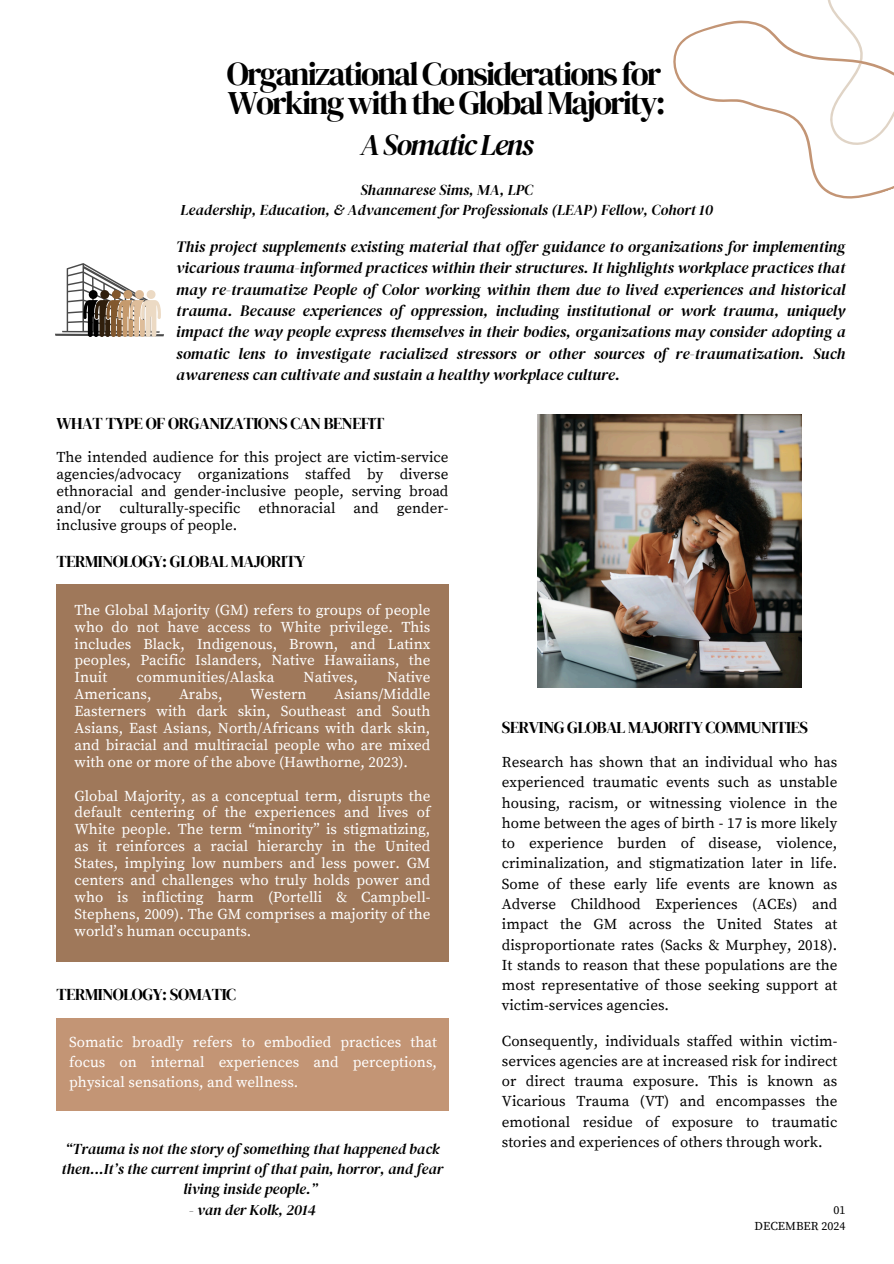
<style>
.page{position:relative;width:894px;height:1264px;background:#fff}
.page>*{position:absolute;margin:0;border:0;box-sizing:border-box;transform-origin:0 0}
.t1{font:33px "DM Serif Display";letter-spacing:-.06em;color:#000}
.t2{font:italic 30px "DM Serif Display";letter-spacing:-.06em;color:#000}
.t3{font:16.5px "DM Serif Display";letter-spacing:-.025em;color:#000}
.t4{font:italic 15.75px/21.3px "DM Serif Display";color:#000;text-align:justify}
.t5{font:15px/20.2px "Source Serif Pro";color:#000;text-align:justify}
.t6{font:15px/16.8px "Source Serif Pro";color:#fff;text-align:justify}
.t7{font:italic 15px/20.2px "DM Serif Display";color:#000;text-align:center}
.t8{font:12px "Source Serif Pro";color:#000}
</style>
<div class="page">
<svg style="left:55px;top:263px;width:109px;height:74px"></svg>
<svg style="left:673px;top:0;width:220px;height:199px"></svg>
<div style="left:56px;top:584px;width:392px;height:377px;background:#9f785a"></div>
<div style="left:56px;top:1018px;width:392px;height:92px;background:#c39575"></div>
<img style="left:537px;top:414px;width:264px;height:274px">
<h3 class="t1" style="left:227px;top:51px;width:436px">Organizational Considerations for</h3>
<p class="t1" style="left:228px;top:80px;width:439px">Working with the Global Majority:</p>
<h3 class="t2" style="left:360px;top:124px;width:175px">A Somatic Lens</h3>
<h3 class="t7" style="left:180px;top:179px;width:534px">Shannarese Sims, MA, LPC<br>Leadership, Education, &amp; Advancement for Professionals (LEAP) Fellow, Cohort 10</h3>
<p class="t4" style="left:176px;top:235px;width:670px">This project supplements existing material that offer guidance to organizations for implementing vicarious trauma-informed practices within their structures. It highlights workplace practices that may re-traumatize People of Color working within them due to lived experiences and historical trauma. Because experiences of oppression, including institutional or work trauma, uniquely impact the way people express themselves in their bodies, organizations may consider adopting a somatic lens to investigate racialized stressors or other sources of re-traumatization. Such awareness can cultivate and sustain a healthy workplace culture.</p>
<h3 class="t3" style="left:56px;top:412px;width:329px">WHAT TYPE OF ORGANIZATIONS CAN BENEFIT</h3>
<p class="t5" style="left:56px;top:449px;width:393px;line-height:16.8px">The intended audience for this project are victim-service agencies/advocacy organizations staffed by diverse ethnoracial and gender-inclusive people, serving broad and/or culturally-specific ethnoracial and gender&shy;inclusive groups of people.</p>
<p class="t3" style="left:56px;top:549px;width:250px">TERMINOLOGY: GLOBAL MAJORITY</p>
<p class="t6" style="left:74px;top:602px;width:357px">The Global Majority (GM) refers to groups of people who do not have access to White privilege. This includes Black, Indigenous, Brown, and Latinx peoples, Pacific Islanders, Native Hawaiians, the Inuit</p>
<p class="t6" style="left:136px;top:669px;width:139px">communities/Alaska</p>
<p class="t6" style="left:303px;top:669px;width:56px">Natives,</p>
<p class="t6" style="left:387px;top:669px;width:45px">Native</p>
<p class="t6" style="left:74px;top:686px;width:79px">Americans,</p>
<p class="t6" style="left:179px;top:686px;width:45px">Arabs,</p>
<p class="t6" style="left:250px;top:686px;width:58px">Western</p>
<p class="t6" style="left:74px;top:686px;width:357px;text-indent:259px">Asians/Middle Easterners with dark skin, Southeast and South Asians, East Asians, North/Africans with dark skin, and biracial and multiracial people who are mixed with one or more of the above (Hawthorne, 2023).</p>
<h1 class="t6" style="left:74px;top:787px;width:357px">Global Majority, as a conceptual term, disrupts the default centering of the experiences and lives of White people. The term “minority” is stigmatizing, as it reinforces a racial hierarchy in the United States, implying low numbers and less power. GM centers and challenges who truly holds power and who is inflicting harm (Portelli &amp; Campbell-Stephens, 2009). The GM comprises a majority of the world’s human occupants.</h1>
<h3 class="t3" style="left:501px;top:715px;width:307px">SERVING GLOBAL MAJORITY COMMUNITIES</h3>
<p class="t5" style="left:501px;top:752px;width:337px">Research has shown that an individual who has experienced traumatic events such as unstable housing, racism, or witnessing violence in the home between the ages of birth - 17 is more likely to experience burden of disease, violence, criminalization, and stigmatization later in life.<br>Some of these early life events are known as Adverse Childhood Experiences (ACEs) and impact the GM across the United States at disproportionate rates (Sacks &amp; Murphey, 2018).<br>It stands to reason that these populations are the most representative of those seeking support at victim-services agencies.</p>
<p class="t5" style="left:501px;top:1031px;width:337px">Consequently, individuals staffed within victim&shy;services agencies are at increased risk for indirect or direct trauma exposure. This is known as Vicarious Trauma (VT) and encompasses the emotional residue of exposure to traumatic stories and experiences of others through work.</p>
<h3 class="t3" style="left:56px;top:983px;width:181px">TERMINOLOGY: SOMATIC</h3>
<p class="t6" style="left:69px;top:1032px;width:369px;line-height:20.2px">Somatic broadly refers to embodied practices that focus on internal experiences and perceptions, physical sensations, and wellness.</p>
<p class="t7" style="left:62px;top:1138px;width:383px">“Trauma is not the story of something that happened back then...It’s the current imprint of that pain, horror, and fear living inside people.”</p>
<p class="t7" style="left:189px;top:1199px;width:129px">- van der Kolk, 2014</p>
<p class="t8" style="left:833px;top:1202px;width:13px">01</p>
<h3 class="t8" style="left:754px;top:1218px;width:92px">DECEMBER 2024</h3>
</div>
